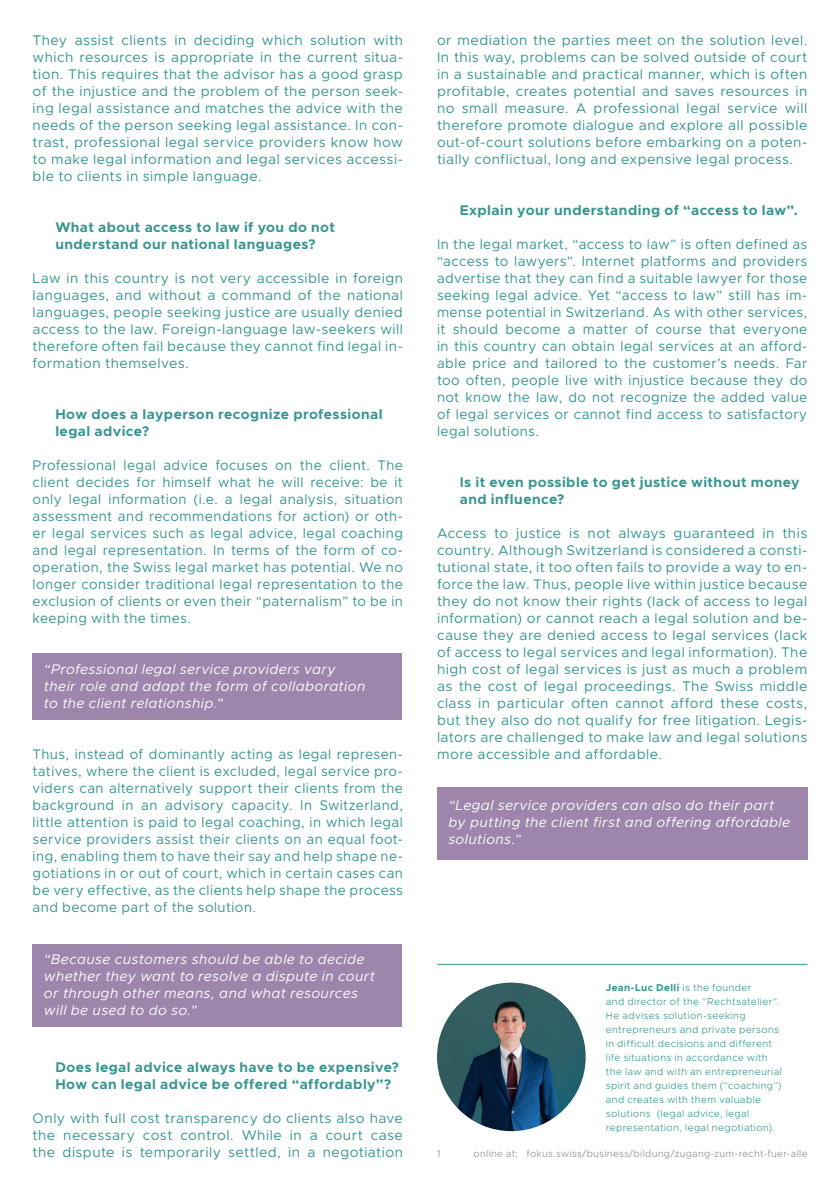
<style>
.page{position:relative;width:840px;height:1191px;background:#fff}
.page>*{position:absolute;margin:0;border:0;box-sizing:border-box;transform-origin:0 0}
.t1{font:14px/17px "Metropolis";letter-spacing:.03em;color:#379590;text-align:justify}
.t2{font:italic 14px/17px "Metropolis";letter-spacing:.03em;color:#fff}
.t3{font:700 14px/17px "Metropolis";letter-spacing:.03em;color:#379590}
.t4{font:300 10px/14px "Metropolis";letter-spacing:.035em;color:#379590}
.t5{font:10px "Metropolis";letter-spacing:.03em;color:#9d9d9c}
.s1{font-weight:700}
</style>
<div class="page">
<div style="left:33px;top:653px;width:369px;height:67px;background:#9d85ac"></div>
<div style="left:33px;top:943px;width:369px;height:83px;background:#9d85ac"></div>
<div style="left:436px;top:787px;width:370px;height:72px;background:#9d85ac"></div>
<img style="left:437px;top:982px;width:148px;height:149px;border-radius:74px">
<hr style="left:437px;top:963px;width:369px;height:1px;background:#379590">
<p class="t1" style="left:33px;top:32px;width:371px">They assist clients in deciding which solution with which resources is appropriate in the current situa&shy;tion. This requires that the advisor has a good grasp of the injustice and the problem of the person seek&shy;ing legal assistance and matches the advice with the needs of the person seeking legal assistance. In con&shy;trast, professional legal service providers know how to make legal information and legal services accessi&shy;ble to clients in simple language.</p>
<p class="t3" style="left:55px;top:219px;width:281px">What about access to law if you do not understand our national languages?</p>
<p class="t1" style="left:33px;top:270px;width:371px">Law in this country is not very accessible in foreign languages, and without a command of the national languages, people seeking justice are usually denied access to the law. Foreign-language law-seekers will therefore often fail because they cannot find legal in&shy;formation themselves.</p>
<p class="t3" style="left:55px;top:406px;width:328px">How does a layperson recognize professional legal advice?</p>
<p class="t1" style="left:33px;top:457px;width:371px">Professional legal advice focuses on the client. The client decides for himself what he will receive: be it only legal information (i.e. a legal analysis, situation assessment and recommendations for action) or oth&shy;er legal services such as legal advice, legal coaching and legal representation. In terms of the form of co&shy;operation, the Swiss legal market has potential. We no longer consider traditional legal representation to the exclusion of clients or even their “paternalism” to be in keeping with the times.</p>
<p class="t2" style="left:44px;top:661px;width:323px">“Professional legal service providers vary their role and adapt the form of collaboration to the client relationship.”</p>
<p class="t1" style="left:33px;top:746px;width:371px">Thus, instead of dominantly acting as legal represen&shy;tatives, where the client is excluded, legal service pro&shy;viders can alternatively support their clients from the background in an advisory capacity. In Switzerland, little attention is paid to legal coaching, in which legal service providers assist their clients on an equal foot&shy;ing, enabling them to have their say and help shape ne&shy;gotiations in or out of court, which in certain cases can be very effective, as the clients help shape the process and become part of the solution.</p>
<p class="t2" style="left:44px;top:950px;width:332px">“Because customers should be able to decide whether they want to resolve a dispute in court or through other means, and what resources will be used to do so.”</p>
<p class="t3" style="left:55px;top:1058px;width:345px">Does legal advice always have to be expensive?<br>How can legal advice be offered “affordably”?</p>
<p class="t1" style="left:33px;top:1109px;width:371px">Only with full cost transparency do clients also have the necessary cost control. While in a court case the dispute is temporarily settled, in a negotiation</p>
<p class="t1" style="left:437px;top:32px;width:371px">or mediation the parties meet on the solution level.<br>In this way, problems can be solved outside of court in a sustainable and practical manner, which is often profitable, creates potential and saves resources in no small measure. A professional legal service will therefore promote dialogue and explore all possible out-of-court solutions before embarking on a poten&shy;tially conflictual, long and expensive legal process.</p>
<p class="t3" style="left:459px;top:202px;width:339px">Explain your understanding of “access to law”.</p>
<p class="t1" style="left:437px;top:236px;width:371px">In the legal market, “access to law” is often defined as “access to lawyers”. Internet platforms and providers advertise that they can find a suitable lawyer for those seeking legal advice. Yet “access to law” still has im&shy;mense potential in Switzerland. As with other services, it should become a matter of course that everyone in this country can obtain legal services at an afford&shy;able price and tailored to the customer’s needs. Far too often, people live with injustice because they do not know the law, do not recognize the added value of legal services or cannot find access to satisfactory legal solutions.</p>
<p class="t3" style="left:459px;top:474px;width:341px">Is it even possible to get justice without money and influence?</p>
<p class="t1" style="left:437px;top:525px;width:371px">Access to justice is not always guaranteed in this country. Although Switzerland is considered a consti&shy;tutional state, it too often fails to provide a way to en&shy;force the law. Thus, people live within justice because they do not know their rights (lack of access to legal information) or cannot reach a legal solution and be&shy;cause they are denied access to legal services (lack of access to legal services and legal information). The high cost of legal services is just as much a problem as the cost of legal proceedings. The Swiss middle class in particular often cannot afford these costs, but they also do not qualify for free litigation. Legis&shy;lators are challenged to make law and legal solutions more accessible and affordable.</p>
<p class="t2" style="left:448px;top:797px;width:343px">“Legal service providers can also do their part by putting the client first and offering affordable solutions.”</p>
<p class="t4" style="left:605px;top:980px;width:177px"><span class="s1">Jean-Luc Delli</span> is the founder<br>and director of the “Rechtsatelier”.<br>He advises solution-seeking entrepreneurs and private persons in difficult decisions and different life situations in accordance with the law and with an entrepreneurial spirit and guides them (“coaching”) and creates with them valuable solutions (legal advice, legal representation, legal negotiation).</p>
<p class="t5" style="left:437px;top:1147px;width:5px">1</p>
<p class="t5" style="left:473px;top:1147px;width:335px">online at: fokus.swiss/business/bildung/zugang-zum-recht-fuer-alle</p>
</div>
